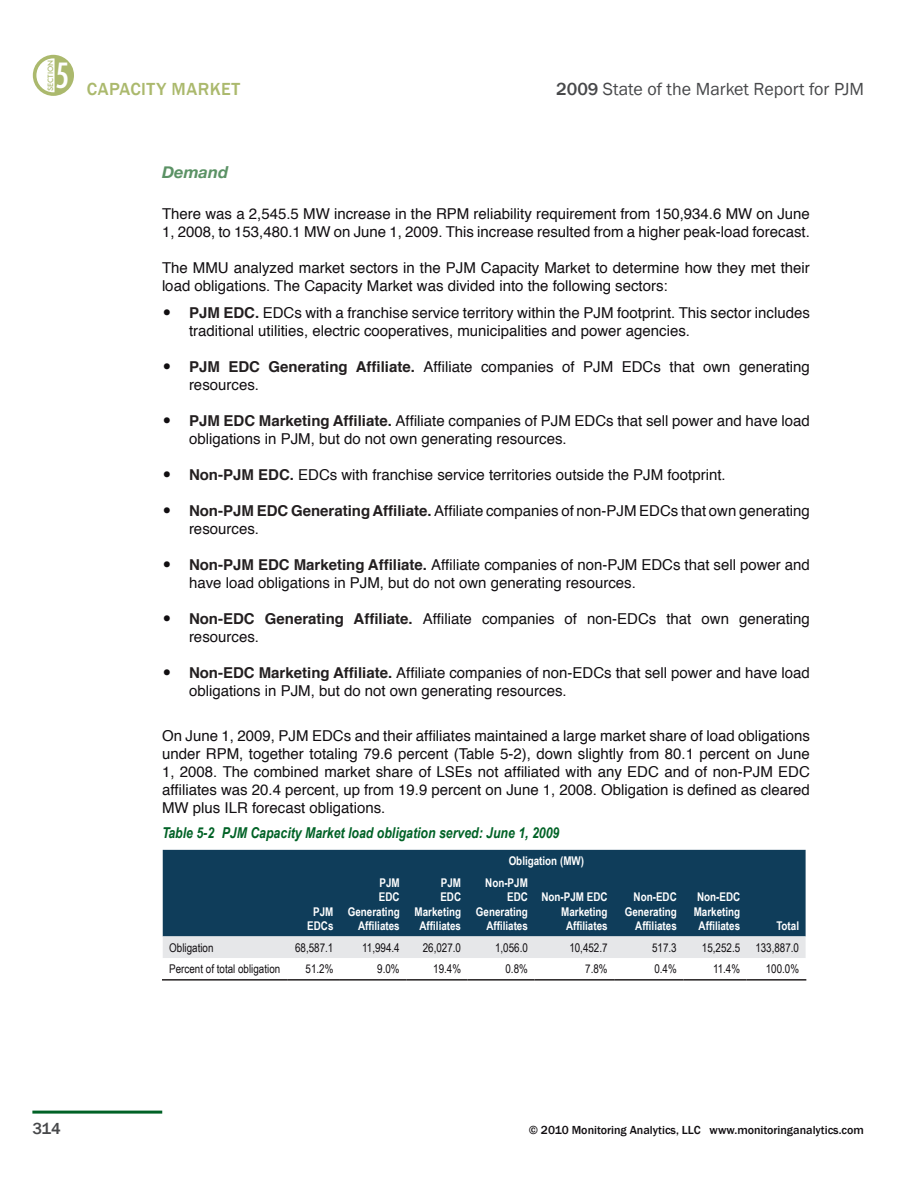
<style>
.page{position:relative;width:918px;height:1188px;background:#fff}
.page>*{position:absolute;margin:0;border:0;box-sizing:border-box;transform-origin:0 0}
.t1{font:500 condensed 33.75px "Futura";color:#fff}
.t2{font:18px "Franklin Gothic";color:#47484a}
.t3{font:500 18px "Franklin Gothic";letter-spacing:.025em;color:#abb96d}
.Heading_4{font:italic 700 16.5px "Helvetica Neue";color:#5b9265}
.t4{font:500 16.5px "Franklin Gothic";color:#47484a}
.List_Bullet{font:15px/18px "Helvetica";color:#110e11}
.Table_Caption{font:italic 700 15px "Arial Narrow";color:#016226}
.Table_Header_Right_C{font:700 12px/14.4px "Arial Narrow";color:#fff;text-align:right}
.Table_Body_Cell_COND{font:12px "Arial Narrow";color:#110e11}
.t5{font:500 12px "Franklin Gothic";color:#110e11}
.Left_Column_Table_Te{font:12px "Arial Narrow";color:#110e11}
.t6{font:500 7.05px "Futura";color:#abb96d}
.s1{font-weight:500}
.s2{font-weight:700;font-size:27px}
.s3{font-weight:700;color:#231f20}
</style>
<div class="page">
<svg style="left:33px;top:55px;width:41px;height:41px"></svg>
<hr style="left:32px;top:1111px;width:130px;height:3px;background:#016226">
<div style="left:163px;top:850px;width:643px;height:86px;background:#0f3d5a"></div>
<div style="left:163px;top:936px;width:643px;height:22px;background:#e6e7e9"></div>
<hr style="left:162px;top:979px;width:125px;height:2px;background:#231f20">
<hr style="left:287px;top:979px;width:53px;height:2px;background:#231f20">
<hr style="left:340px;top:979px;width:66px;height:2px;background:#231f20">
<hr style="left:406px;top:979px;width:62px;height:2px;background:#231f20">
<hr style="left:468px;top:979px;width:66px;height:2px;background:#231f20">
<hr style="left:534px;top:979px;width:80px;height:2px;background:#231f20">
<hr style="left:614px;top:979px;width:69px;height:2px;background:#231f20">
<hr style="left:683px;top:979px;width:64px;height:2px;background:#231f20">
<hr style="left:747px;top:979px;width:59px;height:2px;background:#231f20">
<p class="t6" style="left:46px;top:91px;width:32px;rotate:-90deg">SECTION</p>
<h1 class="t1" style="left:55px;top:54px;width:15px">5</h1>
<p class="t3" style="left:87px;top:77px;width:155px">CAPACITY MARKET</p>
<p class="t2" style="left:556px;top:77px;width:309px"><span class="s1">2009</span> State of the Market Report for PJM</p>
<p class="Heading_4" style="left:162px;top:162px;width:68px">Demand</p>
<p class="List_Bullet" style="left:162px;top:205px;width:649px">There was a 2,545.5 MW increase in the RPM reliability requirement from 150,934.6 MW on June<br>1, 2008, to 153,480.1 MW on June 1, 2009. This increase resulted from a higher peak-load forecast.</p>
<p class="List_Bullet" style="left:162px;top:259px;width:649px">The MMU analyzed market sectors in the PJM Capacity Market to determine how they met their load obligations. The Capacity Market was divided into the following sectors:</p>
<p class="List_Bullet" style="left:189px;top:304px;width:622px;text-indent:-27px"><span class="s2">•</span> <span class="s3">PJM EDC.</span> EDCs with a franchise service territory within the PJM footprint. This sector includes traditional utilities, electric cooperatives, municipalities and power agencies.</p>
<p class="List_Bullet" style="left:189px;top:358px;width:622px;text-indent:-27px"><span class="s2">•</span> <span class="s3">PJM EDC Generating Affiliate.</span> Affiliate companies of PJM EDCs that own generating resources.</p>
<p class="List_Bullet" style="left:189px;top:412px;width:622px;text-indent:-27px"><span class="s2">•</span> <span class="s3">PJM EDC Marketing Affiliate.</span> Affiliate companies of PJM EDCs that sell power and have load obligations in PJM, but do not own generating resources.</p>
<p class="List_Bullet" style="left:162px;top:466px;width:565px"><span class="s2">•</span> <span class="s3">Non-PJM EDC.</span> EDCs with franchise service territories outside the PJM footprint.</p>
<p class="List_Bullet" style="left:189px;top:502px;width:622px;text-indent:-27px"><span class="s2">•</span> <span class="s3">Non-PJM EDC Generating Affiliate.</span> Affiliate companies of non-PJM EDCs that own generating resources.</p>
<p class="List_Bullet" style="left:189px;top:556px;width:622px;text-indent:-27px"><span class="s2">•</span> <span class="s3">Non-PJM EDC Marketing Affiliate.</span> Affiliate companies of non-PJM EDCs that sell power and have load obligations in PJM, but do not own generating resources.</p>
<p class="List_Bullet" style="left:189px;top:610px;width:622px;text-indent:-27px"><span class="s2">•</span> <span class="s3">Non-EDC Generating Affiliate.</span> Affiliate companies of non-EDCs that own generating resources.</p>
<p class="List_Bullet" style="left:189px;top:664px;width:622px;text-indent:-27px"><span class="s2">•</span> <span class="s3">Non-EDC Marketing Affiliate.</span> Affiliate companies of non-EDCs that sell power and have load obligations in PJM, but do not own generating resources.</p>
<p class="List_Bullet" style="left:162px;top:727px;width:649px;text-align:justify">On June 1, 2009, PJM EDCs and their affiliates maintained a large market share of load obligations under RPM, together totaling 79.6 percent (Table 5-2), down slightly from 80.1 percent on June 1, 2008. The combined market share of LSEs not affiliated with any EDC and of non-PJM EDC affiliates was 20.4 percent, up from 19.9 percent on June 1, 2008. Obligation is defined as cleared MW plus ILR forecast obligations.</p>
<p class="Table_Caption" style="left:162px;top:821px;width:399px">Table 5-2 PJM Capacity Market load obligation served: June 1, 2009</p>
<p class="Table_Header_Right_C" style="left:509px;top:853px;width:77px">Obligation (MW)</p>
<p class="Table_Header_Right_C" style="left:307px;top:904px;width:28px;text-align:center">PJM<br>EDCs</p>
<p class="Table_Header_Right_C" style="left:348px;top:875px;width:53px">PJM<br>EDC<br>Generating<br>Affiliates</p>
<p class="Table_Header_Right_C" style="left:415px;top:875px;width:48px">PJM<br>EDC<br>Marketing<br>Affiliates</p>
<p class="Table_Header_Right_C" style="left:476px;top:875px;width:53px">Non-PJM<br>EDC<br>Generating<br>Affiliates</p>
<p class="Table_Header_Right_C" style="left:542px;top:889px;width:68px">Non-PJM EDC<br>Marketing<br>Affiliates</p>
<p class="Table_Header_Right_C" style="left:625px;top:889px;width:53px">Non-EDC<br>Generating<br>Affiliates</p>
<p class="Table_Header_Right_C" style="left:694px;top:889px;width:48px;text-align:center">Non-EDC<br>Marketing<br>Affiliates</p>
<p class="Table_Header_Right_C" style="left:776px;top:918px;width:24px">Total</p>
<p class="Left_Column_Table_Te" style="left:169px;top:939px;width:46px">Obligation</p>
<p class="Table_Body_Cell_COND" style="left:295px;top:939px;width:40px">68,587.1</p>
<p class="Table_Body_Cell_COND" style="left:362px;top:939px;width:39px">11,994.4</p>
<p class="Table_Body_Cell_COND" style="left:423px;top:939px;width:40px">26,027.0</p>
<p class="Table_Body_Cell_COND" style="left:495px;top:939px;width:34px">1,056.0</p>
<p class="Table_Body_Cell_COND" style="left:569px;top:939px;width:40px">10,452.7</p>
<p class="Table_Body_Cell_COND" style="left:652px;top:939px;width:26px">517.3</p>
<p class="Table_Body_Cell_COND" style="left:702px;top:939px;width:40px">15,252.5</p>
<p class="Table_Body_Cell_COND" style="left:755px;top:939px;width:45px">133,887.0</p>
<p class="Left_Column_Table_Te" style="left:169px;top:960px;width:113px">Percent of total obligation</p>
<p class="Table_Body_Cell_COND" style="left:306px;top:960px;width:29px">51.2%</p>
<p class="Table_Body_Cell_COND" style="left:377px;top:960px;width:24px">9.0%</p>
<p class="Table_Body_Cell_COND" style="left:433px;top:960px;width:29px">19.4%</p>
<p class="Table_Body_Cell_COND" style="left:505px;top:960px;width:24px">0.8%</p>
<p class="Table_Body_Cell_COND" style="left:585px;top:960px;width:24px">7.8%</p>
<p class="Table_Body_Cell_COND" style="left:654px;top:960px;width:24px">0.4%</p>
<p class="Table_Body_Cell_COND" style="left:713px;top:960px;width:29px">11.4%</p>
<p class="Table_Body_Cell_COND" style="left:766px;top:960px;width:35px">100.0%</p>
<p class="t4" style="left:32px;top:1118px;width:30px">314</p>
<p class="t5" style="left:529px;top:1123px;width:337px">© 2010 Monitoring Analytics, LLC www.monitoringanalytics.com</p>
</div>
